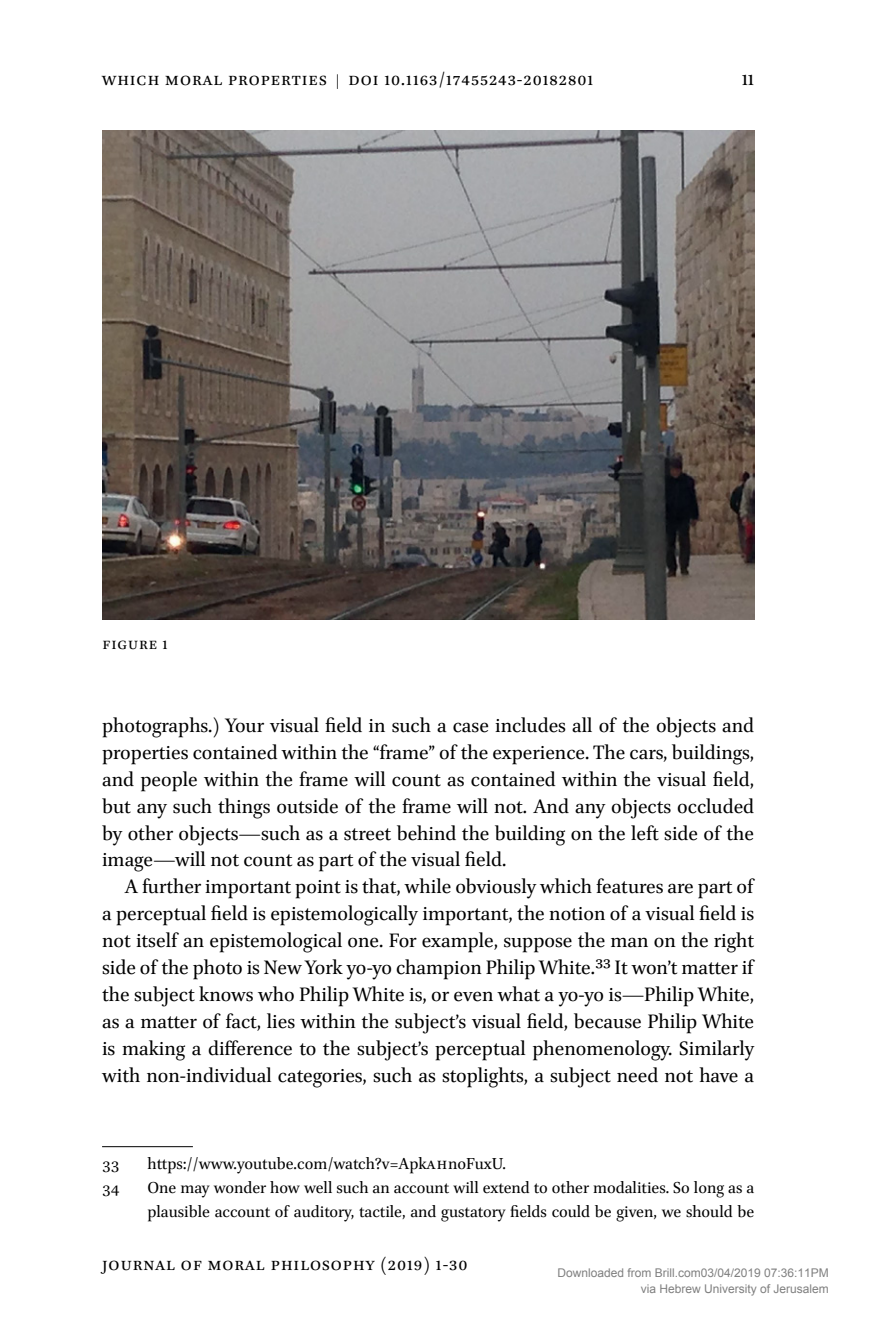
<style>
.page{position:relative;width:879px;height:1333px;background:#fff}
.page>*{position:absolute;margin:0;border:0;box-sizing:border-box;transform-origin:0 0}
.TEXT{font:22px/27px "Brill";color:#000;text-align:justify}
.TEXT_FLUSH{font:22px/27px "Brill";color:#000;text-align:justify}
.t1{font:20px "Brill";letter-spacing:.05em;color:#000}
.FOOTNOTE_-_2DIGIT{font:18px/24px "Brill";color:#000}
.FIG_LEG{font:18px "Brill";color:#000}
.t2{font:12px/16px "Arial";color:#808080;text-align:right}
.s1{font-size:16px}
</style>
<div class="page">
<hr style="left:102px;top:1146px;width:91px;height:1px;background:#000">
<img style="left:102px;top:130px;width:652px;height:489px">
<p class="t1" style="left:102px;top:66px;width:493px">Which Moral Properties <span class="s1">|</span> doi 10.1163/17455243-20182801</p>
<p class="TEXT" style="left:741px;top:66px;width:14px">11</p>
<p class="FIG_LEG" style="left:103px;top:631px;width:67px">Figure 1</p>
<p class="TEXT_FLUSH" style="left:102px;top:712px;width:654px">photographs.) Your visual field in such a case includes all of the objects and properties contained within the “frame” of the experience. The cars, buildings, and people within the frame will count as contained within the visual field, but any such things outside of the frame will not. And any objects occluded by other objects—such as a street behind the building on the left side of the image—will not count as part of the visual field.</p>
<p class="TEXT" style="left:102px;top:874px;width:654px;text-indent:23px">A further important point is that, while obviously which features are part of a perceptual field is epistemologically important, the notion of a visual field is not itself an epistemological one. For example, suppose the man on the right side of the photo is New York yo-yo champion Philip White.33 It won’t matter if the subject knows who Philip White is, or even what a yo-yo is—Philip White, as a matter of fact, lies within the subject’s visual field, because Philip White is making a difference to the subject’s perceptual phenomenology. Similarly with non-individual categories, such as stoplights, a subject need not have a</p>
<p class="FOOTNOTE_-_2DIGIT" style="left:102px;top:1151px;width:19px">33</p>
<p class="FOOTNOTE_-_2DIGIT" style="left:147px;top:1151px;width:360px">https://www.youtube.com/watch?v=ApkahnoFuxU.</p>
<p class="FOOTNOTE_-_2DIGIT" style="left:102px;top:1175px;width:19px">34</p>
<p class="FOOTNOTE_-_2DIGIT" style="left:147px;top:1175px;width:608px">One may wonder how well such an account will extend to other modalities. So long as a plausible account of auditory, tactile, and gustatory fields could be given, we should be</p>
<p class="t1" style="left:102px;top:1250px;width:367px">journal of moral philosophy (2019) 1-30</p>
<p class="t2" style="left:557px;top:1265px;width:273px">Downloaded from Brill.com03/04/2019 07:36:11PM via Hebrew University of Jerusalem</p>
</div>
